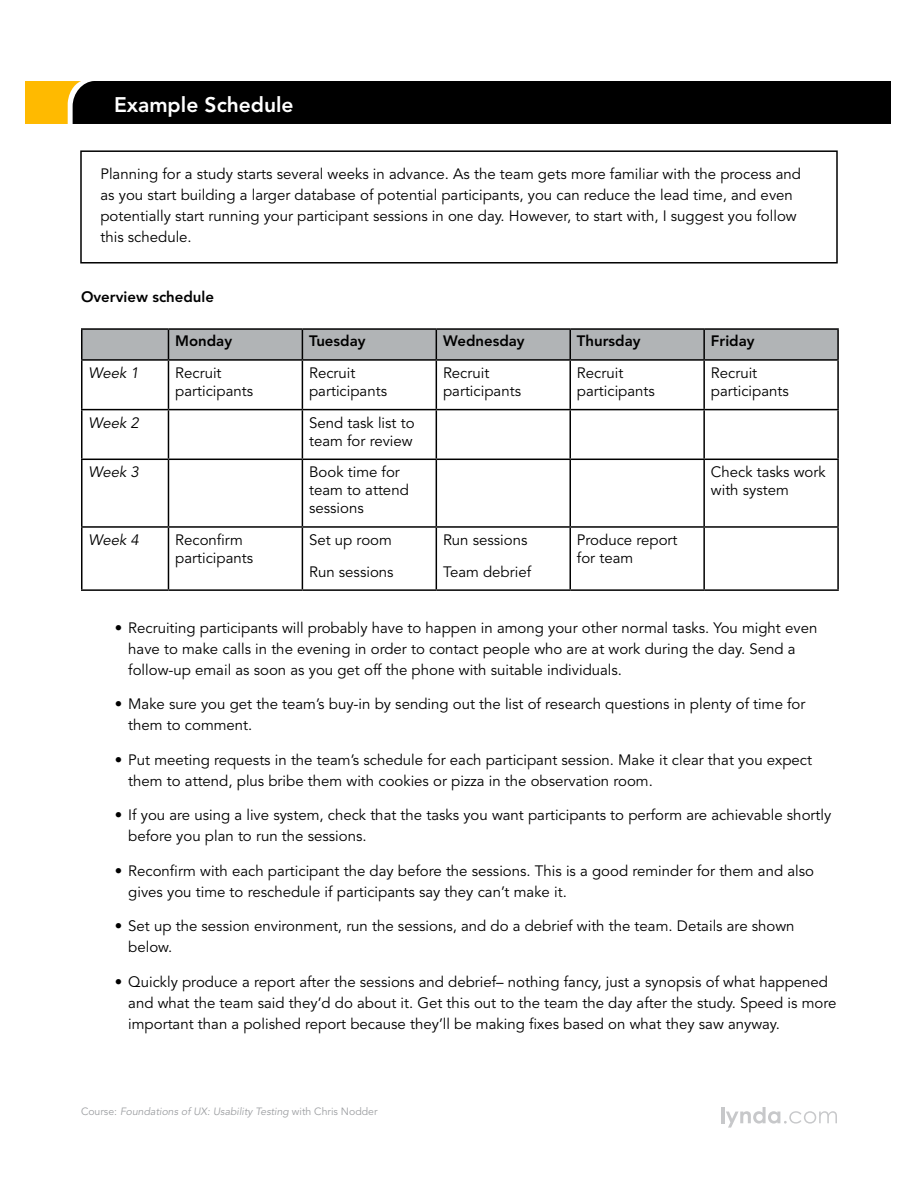
<style>
.page{position:relative;width:918px;height:1188px;background:#fff}
.page>*{position:absolute;margin:0;border:0;box-sizing:border-box;transform-origin:0 0}
.t1{font:800 21px "Avenir";color:#fff}
.t2{font:15px/21px "Avenir";color:#000}
.t3{font:800 15px "Avenir";color:#000}
.t4{font:italic 15px "Avenir";color:#000}
.t5{font:italic 10.5px "Avenir";color:#9d9fa2}
.s1{font-style:normal}
</style>
<div class="page">
<hr style="left:722px;top:1107px;width:3px;height:16px;background:#c7c8ca">
<svg style="left:726px;top:1107px;width:111px;height:21px"></svg>
<div style="left:26px;top:81px;width:865px;height:43px;background:#000"></div>
<hr style="left:81px;top:361px;width:1px;height:48px;background:#000">
<hr style="left:168px;top:361px;width:1px;height:48px;background:#000">
<hr style="left:302px;top:361px;width:1px;height:48px;background:#000">
<hr style="left:436px;top:361px;width:1px;height:48px;background:#000">
<hr style="left:569px;top:361px;width:2px;height:48px;background:#000">
<hr style="left:703px;top:361px;width:2px;height:48px;background:#000">
<hr style="left:837px;top:361px;width:2px;height:48px;background:#000">
<hr style="left:81px;top:409px;width:87px;height:1px;background:#000">
<hr style="left:81px;top:410px;width:1px;height:49px;background:#000">
<hr style="left:168px;top:409px;width:134px;height:1px;background:#000">
<hr style="left:168px;top:410px;width:1px;height:49px;background:#000">
<hr style="left:302px;top:409px;width:134px;height:1px;background:#000">
<hr style="left:302px;top:410px;width:1px;height:49px;background:#000">
<hr style="left:436px;top:409px;width:134px;height:1px;background:#000">
<hr style="left:436px;top:410px;width:1px;height:49px;background:#000">
<hr style="left:570px;top:409px;width:134px;height:1px;background:#000">
<hr style="left:569px;top:410px;width:2px;height:49px;background:#000">
<hr style="left:704px;top:409px;width:135px;height:1px;background:#000">
<hr style="left:703px;top:410px;width:2px;height:49px;background:#000">
<hr style="left:837px;top:410px;width:2px;height:49px;background:#000">
<hr style="left:81px;top:459px;width:87px;height:1px;background:#000">
<hr style="left:81px;top:460px;width:1px;height:66px;background:#000">
<hr style="left:168px;top:459px;width:134px;height:1px;background:#000">
<hr style="left:168px;top:460px;width:1px;height:66px;background:#000">
<hr style="left:302px;top:459px;width:134px;height:1px;background:#000">
<hr style="left:302px;top:460px;width:1px;height:66px;background:#000">
<hr style="left:436px;top:459px;width:134px;height:1px;background:#000">
<hr style="left:436px;top:460px;width:1px;height:66px;background:#000">
<hr style="left:570px;top:459px;width:134px;height:1px;background:#000">
<hr style="left:569px;top:460px;width:2px;height:66px;background:#000">
<hr style="left:704px;top:459px;width:135px;height:1px;background:#000">
<hr style="left:703px;top:460px;width:2px;height:66px;background:#000">
<hr style="left:837px;top:460px;width:2px;height:66px;background:#000">
<hr style="left:81px;top:526px;width:87px;height:2px;background:#000">
<hr style="left:81px;top:528px;width:1px;height:61px;background:#000">
<hr style="left:168px;top:526px;width:134px;height:2px;background:#000">
<hr style="left:168px;top:528px;width:1px;height:61px;background:#000">
<hr style="left:302px;top:526px;width:134px;height:2px;background:#000">
<hr style="left:302px;top:528px;width:1px;height:61px;background:#000">
<hr style="left:436px;top:526px;width:134px;height:2px;background:#000">
<hr style="left:436px;top:528px;width:1px;height:61px;background:#000">
<hr style="left:570px;top:526px;width:134px;height:2px;background:#000">
<hr style="left:569px;top:528px;width:2px;height:61px;background:#000">
<hr style="left:704px;top:526px;width:135px;height:2px;background:#000">
<hr style="left:703px;top:528px;width:2px;height:61px;background:#000">
<hr style="left:837px;top:528px;width:2px;height:61px;background:#000">
<hr style="left:81px;top:589px;width:87px;height:2px;background:#000">
<hr style="left:168px;top:589px;width:134px;height:2px;background:#000">
<hr style="left:302px;top:589px;width:134px;height:2px;background:#000">
<hr style="left:436px;top:589px;width:134px;height:2px;background:#000">
<hr style="left:570px;top:589px;width:134px;height:2px;background:#000">
<hr style="left:704px;top:589px;width:135px;height:2px;background:#000">
<hr style="left:81px;top:328px;width:87px;height:2px;background:#000">
<div style="left:81px;top:329px;width:756px;height:30px;background:#b1b4b6"></div>
<hr style="left:168px;top:328px;width:134px;height:2px;background:#000">
<hr style="left:302px;top:328px;width:134px;height:2px;background:#000">
<hr style="left:436px;top:328px;width:134px;height:2px;background:#000">
<hr style="left:570px;top:328px;width:134px;height:2px;background:#000">
<hr style="left:704px;top:328px;width:135px;height:2px;background:#000">
<hr style="left:837px;top:330px;width:2px;height:29px;background:#000">
<hr style="left:81px;top:359px;width:87px;height:2px;background:#000">
<hr style="left:168px;top:359px;width:134px;height:2px;background:#000">
<hr style="left:302px;top:359px;width:134px;height:2px;background:#000">
<hr style="left:436px;top:359px;width:134px;height:2px;background:#000">
<hr style="left:570px;top:359px;width:134px;height:2px;background:#000">
<hr style="left:704px;top:359px;width:135px;height:2px;background:#000">
<div style="left:80px;top:150px;width:758px;height:114px;border:2px solid #000"></div>
<h1 class="t1" style="left:114px;top:92px;width:181px">Example Schedule</h1>
<p class="t2" style="left:100px;top:164px;width:702px">Planning for a study starts several weeks in advance. As the team gets more familiar with the process and as you start building a larger database of potential participants, you can reduce the lead time, and even potentially start running your participant sessions in one day. However, to start with, I suggest you follow this schedule.</p>
<p class="t3" style="left:81px;top:288px;width:135px">Overview schedule</p>
<p class="t3" style="left:175px;top:332px;width:58px">Monday</p>
<p class="t3" style="left:309px;top:332px;width:58px">Tuesday</p>
<p class="t3" style="left:443px;top:332px;width:83px">Wednesday</p>
<p class="t3" style="left:577px;top:332px;width:65px">Thursday</p>
<p class="t3" style="left:711px;top:332px;width:45px">Friday</p>
<p class="t4" style="left:89px;top:364px;width:52px">Week 1</p>
<p class="t2" style="left:175px;top:364px;width:80px;line-height:18px">Recruit participants</p>
<p class="t2" style="left:309px;top:364px;width:79px;line-height:18px">Recruit participants</p>
<p class="t2" style="left:443px;top:364px;width:79px;line-height:18px">Recruit participants</p>
<p class="t2" style="left:577px;top:364px;width:79px;line-height:18px">Recruit participants</p>
<p class="t2" style="left:711px;top:364px;width:79px;line-height:18px">Recruit participants</p>
<p class="t4" style="left:89px;top:414px;width:52px">Week 2</p>
<p class="t2" style="left:309px;top:414px;width:107px;line-height:18px">Send task list to team for review</p>
<p class="t4" style="left:89px;top:464px;width:52px">Week 3</p>
<p class="t2" style="left:309px;top:464px;width:101px;line-height:18px">Book time for team to attend sessions</p>
<p class="t2" style="left:711px;top:464px;width:116px;line-height:18px">Check tasks work with system</p>
<p class="t4" style="left:89px;top:531px;width:52px">Week 4</p>
<p class="t2" style="left:175px;top:531px;width:79px;line-height:18px">Reconfirm participants</p>
<p class="t2" style="left:309px;top:525px;width:86px;line-height:31.5px">Set up room<br>Run sessions</p>
<p class="t2" style="left:443px;top:525px;width:90px;line-height:31.5px">Run sessions<br>Team debrief</p>
<p class="t2" style="left:577px;top:531px;width:102px;line-height:18px">Produce report for team</p>
<p class="t2" style="left:128px;top:618px;width:691px;text-indent:-14px">• Recruiting participants will probably have to happen in among your other normal tasks. You might even have to make calls in the evening in order to contact people who are at work during the day. Send a follow-up email as soon as you get off the phone with suitable individuals.</p>
<p class="t2" style="left:128px;top:694px;width:679px;text-indent:-14px">• Make sure you get the team’s buy-in by sending out the list of research questions in plenty of time for them to comment.</p>
<p class="t2" style="left:128px;top:750px;width:685px;text-indent:-14px">• Put meeting requests in the team’s schedule for each participant session. Make it clear that you expect them to attend, plus bribe them with cookies or pizza in the observation room.</p>
<p class="t2" style="left:128px;top:805px;width:705px;text-indent:-14px">• If you are using a live system, check that the tasks you want participants to perform are achievable shortly before you plan to run the sessions.</p>
<p class="t2" style="left:128px;top:861px;width:687px;text-indent:-14px">• Reconfirm with each participant the day before the sessions. This is a good reminder for them and also gives you time to reschedule if participants say they can’t make it.</p>
<p class="t2" style="left:128px;top:916px;width:668px;text-indent:-14px">• Set up the session environment, run the sessions, and do a debrief with the team. Details are shown below.</p>
<p class="t2" style="left:128px;top:972px;width:710px;text-indent:-14px">• Quickly produce a report after the sessions and debrief– nothing fancy, just a synopsis of what happened and what the team said they’d do about it. Get this out to the team the day after the study. Speed is more important than a polished report because they’ll be making fixes based on what they saw anyway.</p>
<p class="t5" style="left:81px;top:1105px;width:298px"><span class="s1">Course:</span> Foundations of UX: Usability Testing <span class="s1">with Chris Nodder</span></p>
</div>
